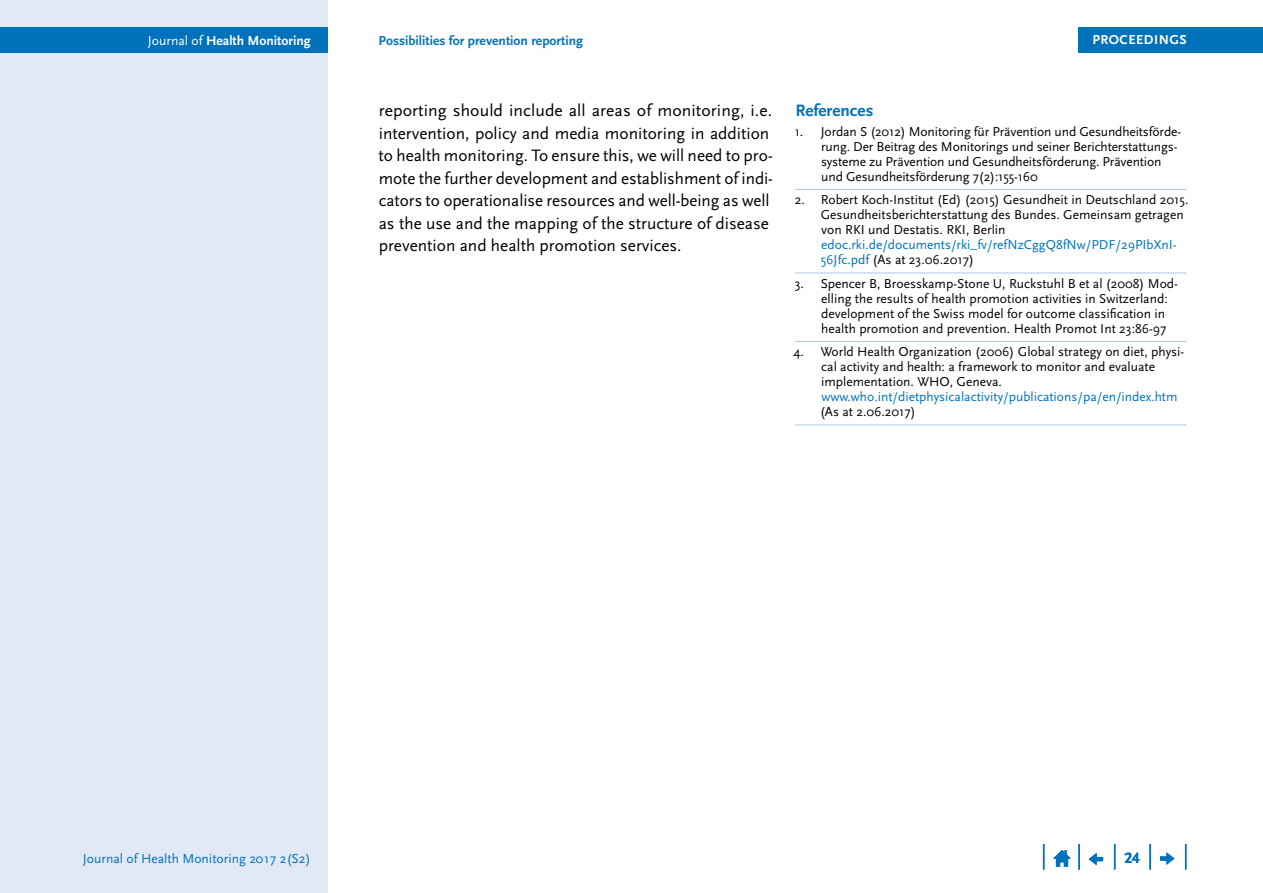
<style>
.page{position:relative;width:1263px;height:893px;background:#fff}
.page>*{position:absolute;margin:0;border:0;box-sizing:border-box;transform-origin:0 0}
.Copy{font:17.25px/22.5px "Scala Sans Pro";color:#000}
.t1{font:700 17.25px "Scala Sans Pro";color:#0072bc}
.t2{font:700 15.75px "Scala Sans Pro";color:#0072bc}
.t3{font:700 13.65px "Scala Sans Pro";color:#0072bc}
.t4{font:13.65px "Scala Sans Pro";color:#0072bc}
.t5{font:700 13.65px "Scala Sans Pro";color:#fff}
.Literaturverzeichnis{font:13.5px/15px "Scala Sans Pro";color:#000}
.t6{font:700 13.5px "Scala Sans Pro";letter-spacing:.04em;color:#fff}
.s1{font-weight:400}
.s2{color:#0072bc}
</style>
<div class="page">
<div style="left:0;top:0;width:327px;height:893px;background:#e1e8f6"></div>
<div style="left:0;top:28px;width:327px;height:25px;background:#0072bc"></div>
<hr style="left:795px;top:189px;width:391px;height:1px;background:#afc5e7">
<hr style="left:795px;top:273px;width:391px;height:1px;background:#afc5e7">
<hr style="left:795px;top:341px;width:391px;height:1px;background:#afc5e7">
<hr style="left:795px;top:425px;width:391px;height:1px;background:#afc5e7">
<div style="left:1078px;top:28px;width:185px;height:25px;background:#0072bc"></div>
<svg style="left:1185px;top:844px;width:1px;height:26px"></svg>
<hr style="left:1149px;top:844px;width:2px;height:26px;background:#0072bc">
<svg style="left:1114px;top:844px;width:1px;height:26px"></svg>
<hr style="left:1078px;top:844px;width:2px;height:26px;background:#0072bc">
<svg style="left:1043px;top:844px;width:1px;height:26px"></svg>
<svg style="left:1053px;top:850px;width:18px;height:17px"></svg>
<svg style="left:1089px;top:853px;width:14px;height:12px"></svg>
<svg style="left:1160px;top:852px;width:14px;height:13px"></svg>
<p class="t5" style="left:148px;top:33px;width:164px"><span class="s1">Journal of</span> Health Monitoring</p>
<p class="t3" style="left:378px;top:33px;width:206px">Possibilities for prevention reporting</p>
<p class="t6" style="left:1092px;top:32px;width:96px">PROCEEDINGS</p>
<p class="Copy" style="left:379px;top:99px;width:396px">reporting should include all areas of monitoring, i.e. intervention, policy and media monitoring in addition to health monitoring. To ensure this, we will need to pro&shy;mote the further development and establishment of indi&shy;cators to operationalise resources and well-being as well as the use and the mapping of the structure of disease prevention and health promotion services.</p>
<h1 class="t1" style="left:795px;top:100px;width:79px">References</h1>
<p class="Literaturverzeichnis" style="left:821px;top:124px;width:362px;text-indent:-26px">1. Jordan S (2012) Monitoring für Prävention und Gesundheitsförde&shy;rung. Der Beitrag des Monitorings und seiner Berichterstattungs&shy;systeme zu Prävention und Gesundheitsförderung. Prävention und Gesundheitsförderung 7(2):155-160</p>
<p class="Literaturverzeichnis" style="left:821px;top:192px;width:369px;text-indent:-26px">2. Robert Koch-Institut (Ed) (2015) Gesundheit in Deutschland 2015.<br>Gesundheitsberichterstattung des Bundes. Gemeinsam getragen von RKI und Destatis. RKI, Berlin <span class="s2">edoc.rki.de/documents/rki_fv/refNzCggQ8fNw/PDF/29PIbXnI-56Jfc.pdf</span> (As at 23.06.2017)</p>
<p class="Literaturverzeichnis" style="left:821px;top:276px;width:358px;text-indent:-26px">3. Spencer B, Broesskamp-Stone U, Ruckstuhl B et al (2008) Mod&shy;elling the results of health promotion activities in Switzerland: development of the Swiss model for outcome classification in health promotion and prevention. Health Promot Int 23:86-97</p>
<p class="Literaturverzeichnis" style="left:820px;top:344px;width:366px;text-indent:-27px">4. World Health Organization (2006) Global strategy on diet, physi&shy;cal activity and health: a framework to monitor and evaluate implementation. WHO, Geneva. <span class="s2">www.who.int/dietphysicalactivity/publications/pa/en/index.htm </span>(As at 2.06.2017)</p>
<p class="t4" style="left:83px;top:850px;width:229px">Journal of Health Monitoring 2017 2(S2)</p>
<p class="t2" style="left:1124px;top:849px;width:17px">24</p>
</div>
